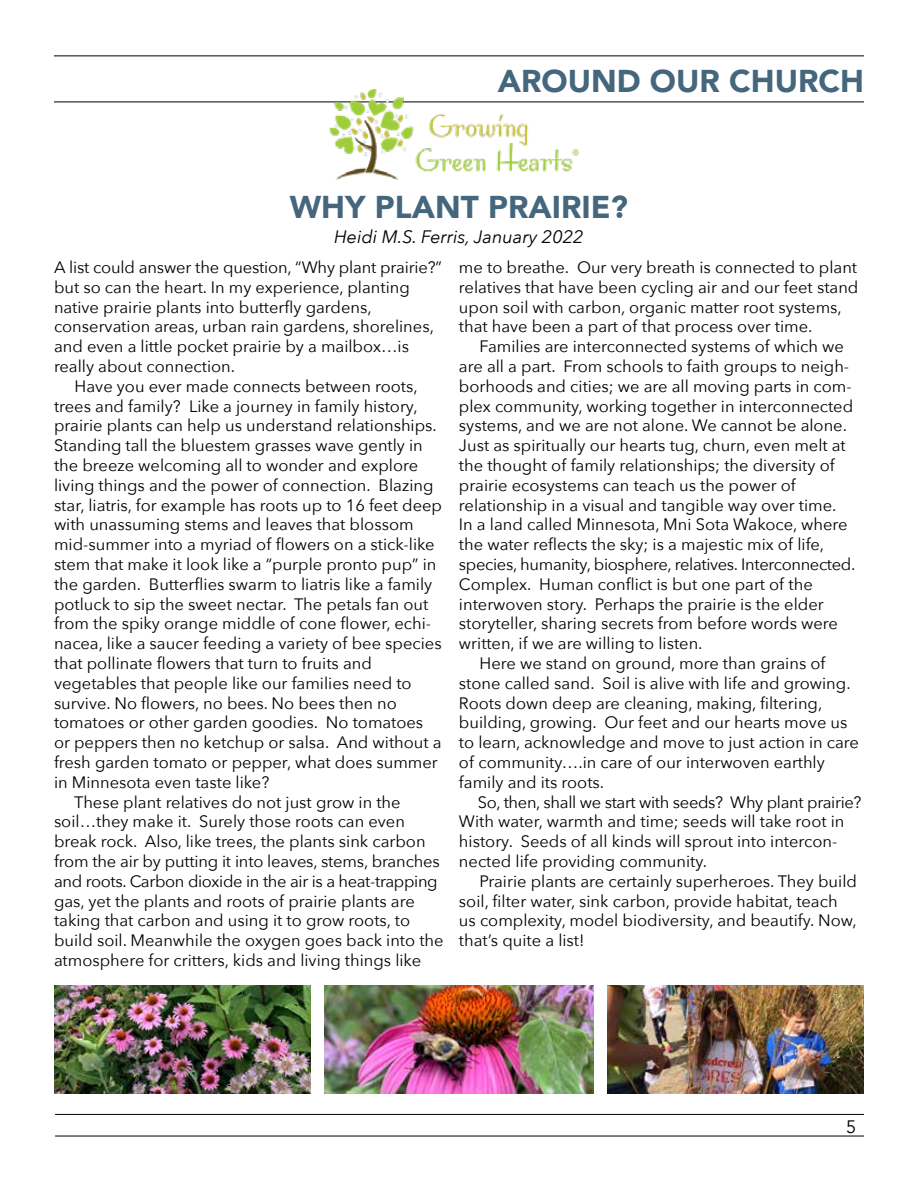
<style>
.page{position:relative;width:918px;height:1188px;background:#fff}
.page>*{position:absolute;margin:0;border:0;box-sizing:border-box;transform-origin:0 0}
.t1{font:900 31.5px "Avenir";color:#45677d}
.t2{font:italic 18px "Avenir Next";color:#000}
.t3{font:18px "Avenir";color:#000}
.t4{font:16.5px/19.8px "Avenir Next";color:#000}
.t5{font:16.5px "Avenir Next";letter-spacing:-.02em;color:#000}
</style>
<div class="page">
<hr style="left:55px;top:1114px;width:809px;height:1px;background:#000">
<hr style="left:55px;top:1136px;width:809px;height:1px;background:#000">
<hr style="left:54px;top:56px;width:810px;height:1px;background:#000">
<hr style="left:54px;top:102px;width:810px;height:1px;background:#000">
<img style="left:328px;top:90px;width:250px;height:90px">
<img style="left:54px;top:986px;width:256px;height:108px">
<img style="left:324px;top:986px;width:270px;height:108px">
<img style="left:608px;top:986px;width:256px;height:108px">
<h1 class="t1" style="left:498px;top:54px;width:368px">AROUND OUR CHURCH</h1>
<h1 class="t1" style="left:290px;top:180px;width:340px">WHY PLANT PRAIRIE?</h1>
<p class="t2" style="left:334px;top:222px;width:251px">Heidi M.S. Ferris, January 2022</p>
<p class="t4" style="left:54px;top:257px;width:389px">A list could answer the question, “Why plant prairie?” but so can the heart. In my experience, planting native prairie plants into butterfly gardens, conservation areas, urban rain gardens, shorelines, and even a little pocket prairie by a mailbox…is really about connection.</p>
<p class="t4" style="left:75px;top:375px;width:345px">Have you ever made connects between roots,</p>
<p class="t4" style="left:54px;top:395px;width:365px">trees and family? Like a journey in family history,</p>
<p class="t4" style="left:54px;top:415px;width:384px">prairie plants can help us understand relationships.</p>
<p class="t4" style="left:54px;top:435px;width:370px">Standing tall the bluestem grasses wave gently in</p>
<p class="t4" style="left:54px;top:455px;width:366px">the breeze welcoming all to wonder and explore</p>
<p class="t4" style="left:54px;top:474px;width:381px">living things and the power of connection. Blazing</p>
<p class="t4" style="left:54px;top:494px;width:390px">star, liatris, for example has roots up to 16 feet deep</p>
<p class="t4" style="left:54px;top:514px;width:361px">with unassuming stems and leaves that blossom</p>
<p class="t4" style="left:54px;top:534px;width:382px">mid-summer into a myriad of flowers on a stick-like</p>
<p class="t4" style="left:54px;top:554px;width:384px">stem that make it look like a “purple pronto pup” in</p>
<p class="t4" style="left:54px;top:573px;width:380px">the garden. Butterflies swarm to liatris like a family</p>
<p class="t4" style="left:54px;top:593px;width:376px">potluck to sip the sweet nectar. The petals fan out</p>
<p class="t4" style="left:54px;top:613px;width:379px">from the spiky orange middle of cone flower, echi-</p>
<p class="t4" style="left:54px;top:633px;width:389px">nacea, like a saucer feeding a variety of bee species</p>
<p class="t4" style="left:54px;top:653px;width:319px">that pollinate flowers that turn to fruits and</p>
<p class="t4" style="left:54px;top:672px;width:359px">vegetables that people like our families need to</p>
<p class="t4" style="left:54px;top:692px;width:344px">survive. No flowers, no bees. No bees then no</p>
<p class="t4" style="left:54px;top:712px;width:371px">tomatoes or other garden goodies. No tomatoes</p>
<p class="t4" style="left:54px;top:732px;width:389px">or peppers then no ketchup or salsa. And without a</p>
<p class="t4" style="left:54px;top:752px;width:385px">fresh garden tomato or pepper, what does summer</p>
<p class="t4" style="left:54px;top:771px;width:217px">in Minnesota even taste like?</p>
<p class="t4" style="left:74px;top:791px;width:328px">These plant relatives do not just grow in the</p>
<p class="t4" style="left:54px;top:811px;width:353px">soil…they make it. Surely those roots can even</p>
<p class="t4" style="left:54px;top:831px;width:373px">break rock. Also, like trees, the plants sink carbon</p>
<p class="t4" style="left:54px;top:851px;width:387px">from the air by putting it into leaves, stems, branches</p>
<p class="t5" style="left:54px;top:867px;width:385px">and roots. Carbon dioxide in the air is a heat-trapping</p>
<p class="t4" style="left:54px;top:890px;width:362px">gas, yet the plants and roots of prairie plants are</p>
<p class="t4" style="left:54px;top:910px;width:358px">taking that carbon and using it to grow roots, to</p>
<p class="t4" style="left:54px;top:930px;width:391px">build soil. Meanwhile the oxygen goes back into the</p>
<p class="t4" style="left:54px;top:950px;width:369px">atmosphere for critters, kids and living things like</p>
<p class="t4" style="left:459px;top:257px;width:401px">me to breathe. Our very breath is connected to plant relatives that have been cycling air and our feet stand upon soil with carbon, organic matter root systems, that have been a part of that process over time.</p>
<p class="t4" style="left:480px;top:336px;width:366px">Families are interconnected systems of which we</p>
<p class="t4" style="left:459px;top:356px;width:392px">are all a part. From schools to faith groups to neigh-</p>
<p class="t4" style="left:459px;top:375px;width:394px">borhoods and cities; we are all moving parts in com-</p>
<p class="t4" style="left:459px;top:395px;width:396px">plex community, working together in interconnected</p>
<p class="t4" style="left:459px;top:415px;width:390px">systems, and we are not alone. We cannot be alone.</p>
<p class="t4" style="left:459px;top:435px;width:388px">Just as spiritually our hearts tug, churn, even melt at</p>
<p class="t4" style="left:459px;top:455px;width:377px">the thought of family relationships; the diversity of</p>
<p class="t4" style="left:459px;top:474px;width:338px">prairie ecosystems can teach us the power of</p>
<p class="t4" style="left:459px;top:494px;width:379px">relationship in a visual and tangible way over time.</p>
<p class="t4" style="left:459px;top:514px;width:390px">In a land called Minnesota, Mni Sota Wakoce, where</p>
<p class="t4" style="left:459px;top:534px;width:367px">the water reflects the sky; is a majestic mix of life,</p>
<p class="t5" style="left:459px;top:550px;width:398px">species, humanity, biosphere, relatives. Interconnected.</p>
<p class="t4" style="left:459px;top:573px;width:355px">Complex. Human conflict is but one part of the</p>
<p class="t4" style="left:459px;top:593px;width:366px">interwoven story. Perhaps the prairie is the elder</p>
<p class="t4" style="left:459px;top:613px;width:381px">storyteller, sharing secrets from before words were</p>
<p class="t4" style="left:459px;top:633px;width:245px">written, if we are willing to listen.</p>
<p class="t4" style="left:480px;top:653px;width:347px">Here we stand on ground, more than grains of</p>
<p class="t4" style="left:459px;top:672px;width:393px">stone called sand. Soil is alive with life and growing.</p>
<p class="t4" style="left:459px;top:692px;width:365px">Roots down deep are cleaning, making, filtering,</p>
<p class="t4" style="left:459px;top:712px;width:390px">building, growing. Our feet and our hearts move us</p>
<p class="t4" style="left:459px;top:732px;width:402px">to learn, acknowledge and move to just action in care</p>
<p class="t4" style="left:459px;top:752px;width:367px">of community….in care of our interwoven earthly</p>
<p class="t4" style="left:459px;top:771px;width:147px">family and its roots.</p>
<p class="t5" style="left:478px;top:788px;width:385px">So, then, shall we start with seeds? Why plant prairie?</p>
<p class="t4" style="left:459px;top:811px;width:387px">With water, warmth and time; seeds will take root in</p>
<p class="t4" style="left:459px;top:831px;width:380px">history. Seeds of all kinds will sprout into intercon-</p>
<p class="t4" style="left:459px;top:851px;width:250px">nected life providing community.</p>
<p class="t4" style="left:480px;top:870px;width:379px">Prairie plants are certainly superheroes. They build</p>
<p class="t4" style="left:459px;top:890px;width:380px">soil, filter water, sink carbon, provide habitat, teach</p>
<p class="t4" style="left:459px;top:910px;width:399px">us complexity, model biodiversity, and beautify. Now,</p>
<p class="t4" style="left:459px;top:930px;width:127px">that’s quite a list!</p>
<p class="t3" style="left:846px;top:1116px;width:12px">5</p>
</div>
